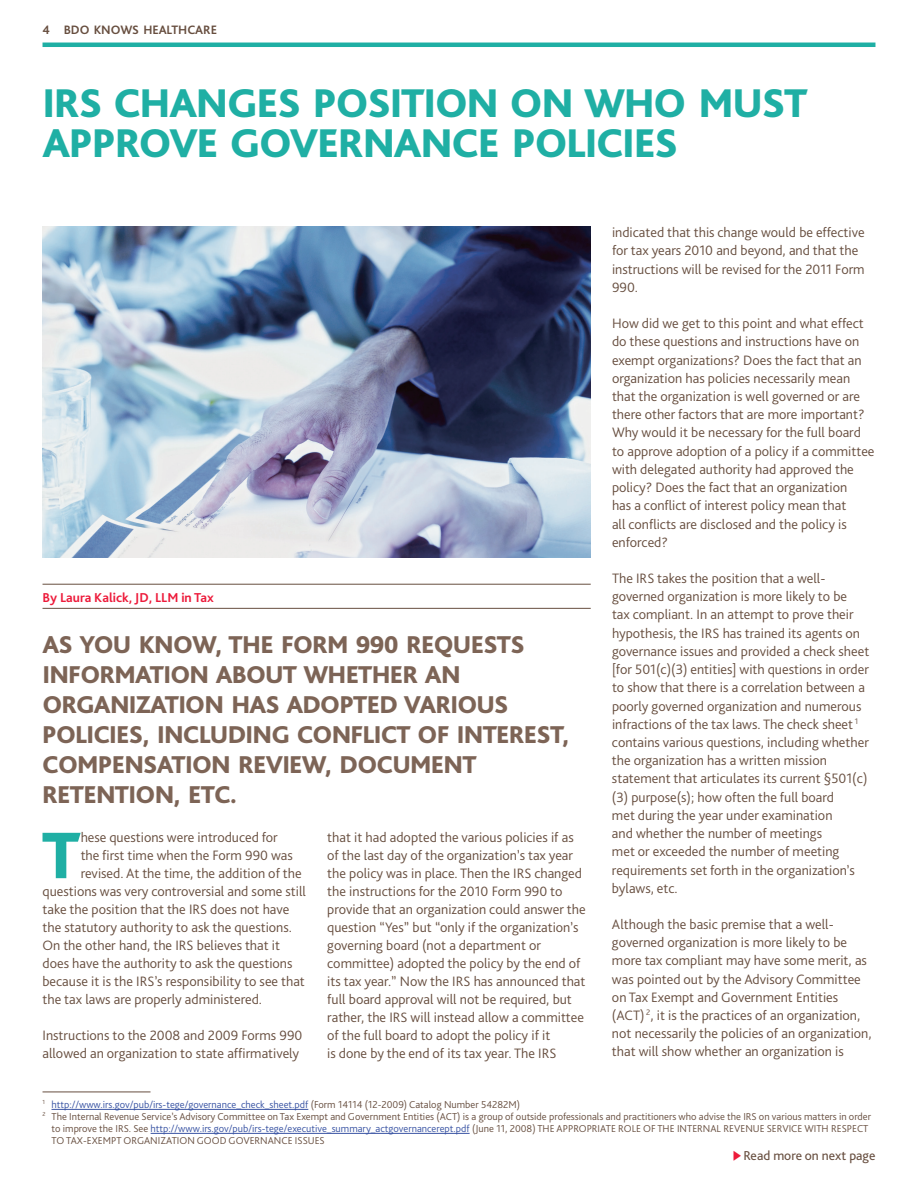
<style>
.page{position:relative;width:918px;height:1188px;background:#fff}
.page>*{position:absolute;margin:0;border:0;box-sizing:border-box;transform-origin:0 0}
.t1{font:800 68.85px "Bliss Pro";color:#1fafa4}
.t2{font:800 42px "Bliss Pro";letter-spacing:-.03em;color:#1fafa4}
.t3{font:800 25.5px/30px "Bliss Pro";letter-spacing:-.03em;color:#7d6456}
.t4{font:300 14.25px/18.1px "Bliss Pro";color:#674e3f}
.t5{font:700 13.5px "Bliss Pro";color:#ed1a3a}
.t6{font:13.5px "Bliss Pro";color:#674e3f}
.t7{font:700 12.75px "Bliss Pro";letter-spacing:-.005em;color:#674e3f}
.t8{font:300 10.5px "Bliss Pro";color:#674e3f}
.t9{font:300 10.5px "Bliss Pro";color:#3853a3}
.s1{color:#674e3f}
.s2{color:#3853a3}
.s3{color:#ed1a3a}
</style>
<div class="page">
<hr style="left:43px;top:43px;width:832px;height:4px;background:#1fafa4">
<hr style="left:43px;top:584px;width:548px;height:1px;background:#674e3f">
<hr style="left:43px;top:608px;width:548px;height:1px;background:#674e3f">
<hr style="left:52px;top:1109px;width:256px;height:1px;background:#3853a3">
<hr style="left:151px;top:1133px;width:319px;height:1px;background:#3853a3">
<hr style="left:43px;top:1092px;width:108px;height:1px;background:#674e3f">
<img style="left:43px;top:226px;width:548px;height:331px">
<p class="t7" style="left:43px;top:22px;width:69px">4 BDO KNOWS</p>
<p class="t7" style="left:143px;top:22px;width:9px">HEALTHCA</p>
<p class="t7" style="left:203px;top:22px;width:14px">RE</p>
<h2 class="t2" style="left:43px;top:77px;width:180px">IRS CHANGES</h2>
<h2 class="t2" style="left:313px;top:77px;width:413px">POSITION ON WHO MUST</h2>
<h2 class="t2" style="left:42px;top:117px;width:98px">APPROVE</h2>
<h2 class="t2" style="left:230px;top:117px;width:28px">GOVERN</h2>
<h2 class="t2" style="left:394px;top:117px;width:261px">ANCE POLICIES</h2>
<p class="t5" style="left:43px;top:589px;width:173px">BY LAURA KALICK, JD, LLM IN TAX</p>
<h3 class="t3" style="left:42px;top:629px;width:484px">AS YOU KNOW, THE FORM 990 REQUESTS<br>INFORMATION ABOUT WHETHER AN<br>ORGANIZATION HAS ADOPTED VARIOUS<br>POLICIES, INCLUDING CONFLIC</h3>
<h3 class="t3" style="left:42px;top:719px;width:529px;text-indent:354px">T OF INTEREST,<br>COMPENSATION REVIEW, DOCUMENT<br>RETENTION, ETC.</h3>
<h1 class="t1" style="left:42px;top:813px;width:40px">T</h1>
<p class="t4" style="left:81px;top:828px;width:199px">hese questions were introduced for</p>
<p class="t4" style="left:81px;top:846px;width:214px">the first time when the Form 990 was</p>
<p class="t4" style="left:81px;top:864px;width:223px">revised. At the time, the addition of the</p>
<p class="t4" style="left:43px;top:882px;width:265px">questions was very controversial and some still</p>
<p class="t4" style="left:43px;top:900px;width:248px">take the position that the IRS does not have</p>
<p class="t4" style="left:43px;top:918px;width:251px">the statutory authority to ask the questions.</p>
<p class="t4" style="left:43px;top:936px;width:239px">On the other hand, the IRS believes that it</p>
<p class="t4" style="left:43px;top:954px;width:251px">does have the authority to ask the questions</p>
<p class="t4" style="left:43px;top:972px;width:264px">because it is the IRS’s responsibility to see that</p>
<p class="t4" style="left:43px;top:990px;width:221px">the tax laws are properly administered.</p>
<p class="t4" style="left:43px;top:1026px;width:261px">Instructions to the 2008 and 2009 Forms 990 allowed an organization to state affirmatively</p>
<p class="t4" style="left:327px;top:828px;width:260px">that it had adopted the various policies if as of the last day of the organization’s tax year the policy was in place. Then the IRS changed the instructions for the 2010 Form 990 to provide that an organization could answer the question “Yes” but “only if the organization’s governing board (not a department or committee) adopted the policy by the end of its tax year.” Now the IRS has announced that full board approval will not be required, but rather, the IRS will instead allow a committee of the full board to adopt the policy if it<br>is done by the end of its tax year. The IRS</p>
<p class="t4" style="left:612px;top:223px;width:254px">indicated that this change would be effective for tax years 2010 and beyond, and that the instructions will be revised for the 2011 Form 990.</p>
<p class="t4" style="left:612px;top:314px;width:264px">H ow did we get to this point and what effect do these questions and instructions have on exempt organizations? Does the fact that an organization has policies necessarily mean that the organization is well governed or are there other factors that are more important?<br>Why would it be necessary for the full board to approve adoption of a policy if a committee with delegated authority had approved the policy? Does the fact that an organization<br>has a conflict of interest policy mean that<br>all conflicts are disclosed and the policy is enforced?</p>
<p class="t4" style="left:612px;top:569px;width:259px">The IRS takes the position that a well&shy;governed organization is more likely to be<br>tax compliant. In an attempt to prove their hypothesis, the IRS has trained its agents on governance issues and provided a check sheet [for 501(c)(3) entities] with questions in order to show that there is a correlation between a poorly governed organization and numerous infractions of the tax laws. The check sheet <sup>1 </sup>contains various questions, including whether the organization has a written mission statement that articulates its current §501(c) (3) purpose(s); how often the full board<br>met during the year under examination<br>and whether the number of meetings<br>met or exceeded the number of meeting requirements set forth in the organization’s bylaws, etc.</p>
<p class="t4" style="left:612px;top:915px;width:261px">Although the basic premise that a well&shy;governed organization is more likely to be more tax compliant may have some merit, as was pointed out by the Advisory Committee on Tax Exempt and Government Entities (ACT) <sup>2</sup>, it is the practices of an organization, not necessarily the policies of an organization, that will show whether an organization is</p>
<p class="t9" style="left:43px;top:1098px;width:479px"><sup>1</sup> http://www.irs.gov/pub/irs-tege/governance_check_sheet.pdf <span class="s1">(Form 14114 (12-2009) Catalog Number 54282M)</span></p>
<p class="t8" style="left:43px;top:1110px;width:830px"><sup>2</sup> The Internal Revenue Service’s Advisory Committee on Tax Exempt and Government Entities (ACT) is a group of outside professionals and practitioners who advise the IRS on various matters in order</p>
<p class="t8" style="left:52px;top:1122px;width:818px">to improve the IRS. See <span class="s2">http://www.irs.gov/pub/irs-tege/executive_summary_actgovernancerept.pdf</span> (June 11, 2008) THE APPROPRIATE ROLE OF THE INTERNAL REVENUE SERVICE WITH RES PECT</p>
<p class="t8" style="left:52px;top:1134px;width:269px">TO TAX-EXEMPT ORGANIZATION GOOD GOVERNANCE ISSUES</p>
<p class="t6" style="left:733px;top:1147px;width:144px"><span class="s3">◆</span> Read more on next page</p>
</div>
